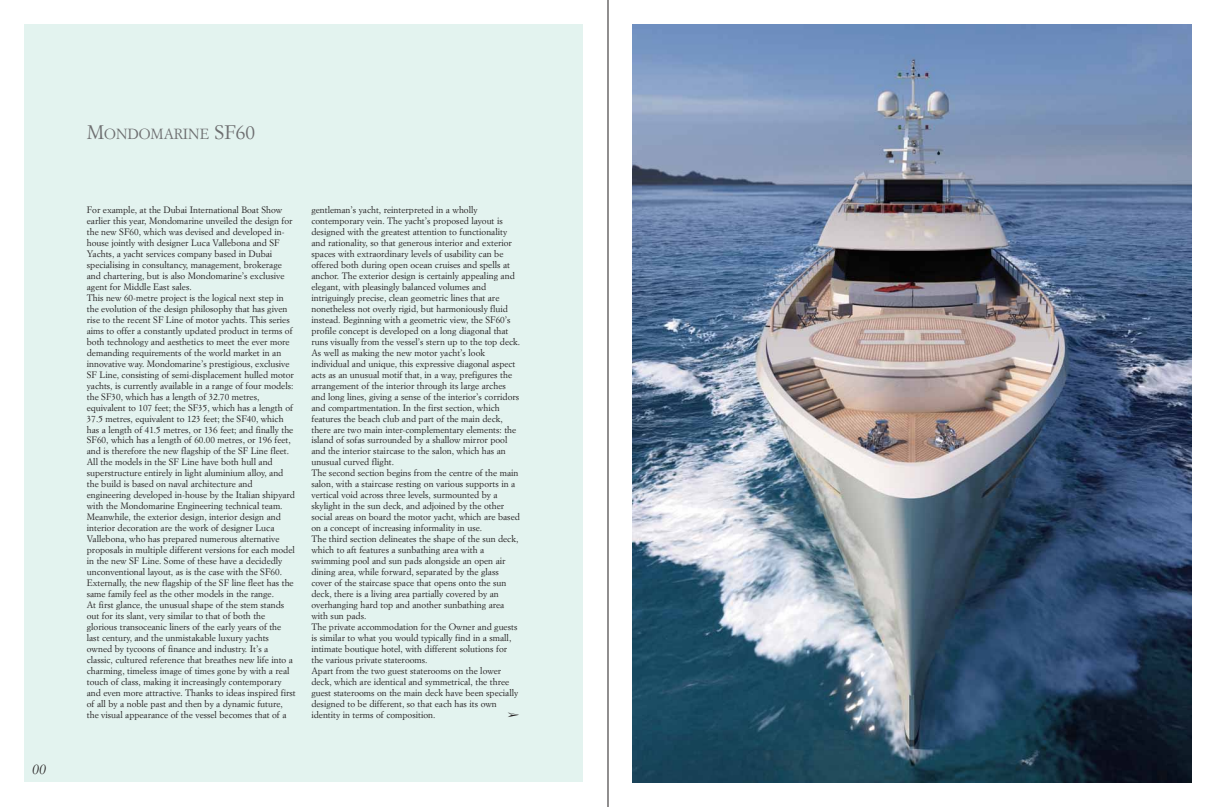
<style>
.page{position:relative;width:1216px;height:807px;background:#fff}
.page>*{position:absolute;margin:0;border:0;box-sizing:border-box;transform-origin:0 0}
.t1{font:14.44px "Simoncini Garamond";color:#6d6e70}
.t2{font:italic 14px "Simoncini Garamond";color:#231f20}
.t3{font:9.19px/10.9px "Simoncini Garamond";color:#231f20}
.s1{font-size:19.25px}
</style>
<div class="page">
<div style="left:25px;top:25px;width:558px;height:756px;background:#e3f3ef"></div>
<img style="left:632px;top:25px;width:559px;height:756px">
<hr style="left:607px;top:0;width:1px;height:806px;background:#231f20">
<h2 class="t2" style="left:32px;top:763px;width:15px">00</h2>
<h1 class="t1" style="left:87px;top:128px;width:170px"><span class="s1">M</span>ONDOMARINE <span class="s1">SF60</span></h1>
<p class="t3" style="left:87px;top:205px;width:210px">For example, at the Dubai International Boat Show earlier this year, Mondomarine unveiled the design for the new SF60, which was devised and developed in&shy;house jointly with designer Luca Vallebona and SF Yachts, a yacht services company based in Dubai specialising in consultancy, management, brokerage and chartering, but is also Mondomarine’s exclusive agent for Middle East sales.<br>This new 60-metre project is the logical next step in the evolution of the design philosophy that has given rise to the recent SF Line of motor yachts. This series aims to offer a constantly updated product in terms of both technology and aesthetics to meet the ever more demanding requirements of the world market in an innovative way. Mondomarine’s prestigious, exclusive SF Line, consisting of semi-displacement hulled motor yachts, is currently available in a range of four models: the SF30, which has a length of 32.70 metres, equivalent to 107 feet; the SF35, which has a length of 37.5 metres, equivalent to 123 feet; the SF40, which has a length of 41.5 metres, or 136 feet; and finally the SF60, which has a length of 60.00 metres, or 196 feet, and is therefore the new flagship of the SF Line fleet.<br>All the models in the SF Line have both hull and superstructure entirely in light aluminium alloy, and the build is based on naval architecture and engineering developed in-house by the Italian shipyard with the Mondomarine Engineering technical team.<br>Meanwhile, the exterior design, interior design and interior decoration are the work of designer Luca Vallebona, who has prepared numerous alternative proposals in multiple different versions for each model in the new SF Line. Some of these have a decidedly unconventional layout, as is the case with the SF60.<br>Externally, the new flagship of the SF line fleet has the same family feel as the other models in the range.<br>At first glance, the unusual shape of the stem stands out for its slant, very similar to that of both the glorious transoceanic liners of the early years of the last century, and the unmistakable luxury yachts owned by tycoons of finance and industry. It’s a classic, cultured reference that breathes new life into a charming, timeless image of times gone by with a real touch of class, making it increasingly contemporary and even more attractive. Thanks to ideas inspired first of all by a noble past and then by a dynamic future, the visual appearance of the vessel becomes that of a</p>
<p class="t3" style="left:311px;top:205px;width:210px">gentleman’s yacht, reinterpreted in a wholly contemporary vein. The yacht’s proposed layout is designed with the greatest attention to functionality and rationality, so that generous interior and exterior spaces with extraordinary levels of usability can be offered both during open ocean cruises and spells at anchor. The exterior design is certainly appealing and elegant, with pleasingly balanced volumes and intriguingly precise, clean geometric lines that are nonetheless not overly rigid, but harmoniously fluid instead. Beginning with a geometric view, the SF60’s profile concept is developed on a long diagonal that runs visually from the vessel’s stern up to the top deck.<br>As well as making the new motor yacht’s look individual and unique, this expressive diagonal aspect acts as an unusual motif that, in a way, prefigures the arrangement of the interior through its large arches and long lines, giving a sense of the interior’s corridors and compartmentation. In the first section, which features the beach club and part of the main deck, there are two main inter-complementary elements: the island of sofas surrounded by a shallow mirror pool and the interior staircase to the salon, which has an unusual curved flight.<br>The second section begins from the centre of the main salon, with a staircase resting on various supports in a vertical void across three levels, surmounted by a skylight in the sun deck, and adjoined by the other social areas on board the motor yacht, which are based on a concept of increasing informality in use.<br>The third section delineates the shape of the sun deck, which to aft features a sunbathing area with a swimming pool and sun pads alongside an open air dining area, while forward, separated by the glass cover of the staircase space that opens onto the sun deck, there is a living area partially covered by an overhanging hard top and another sunbathing area with sun pads.<br>The private accommodation for the Owner and guests is similar to what you would typically find in a small, intimate boutique hotel, with different solutions for the various private staterooms.<br>Apart from the two guest staterooms on the lower deck, which are identical and symmetrical, the three guest staterooms on the main deck have been specially designed to be different, so that each has its own identity in terms of composition.</p>
</div>
